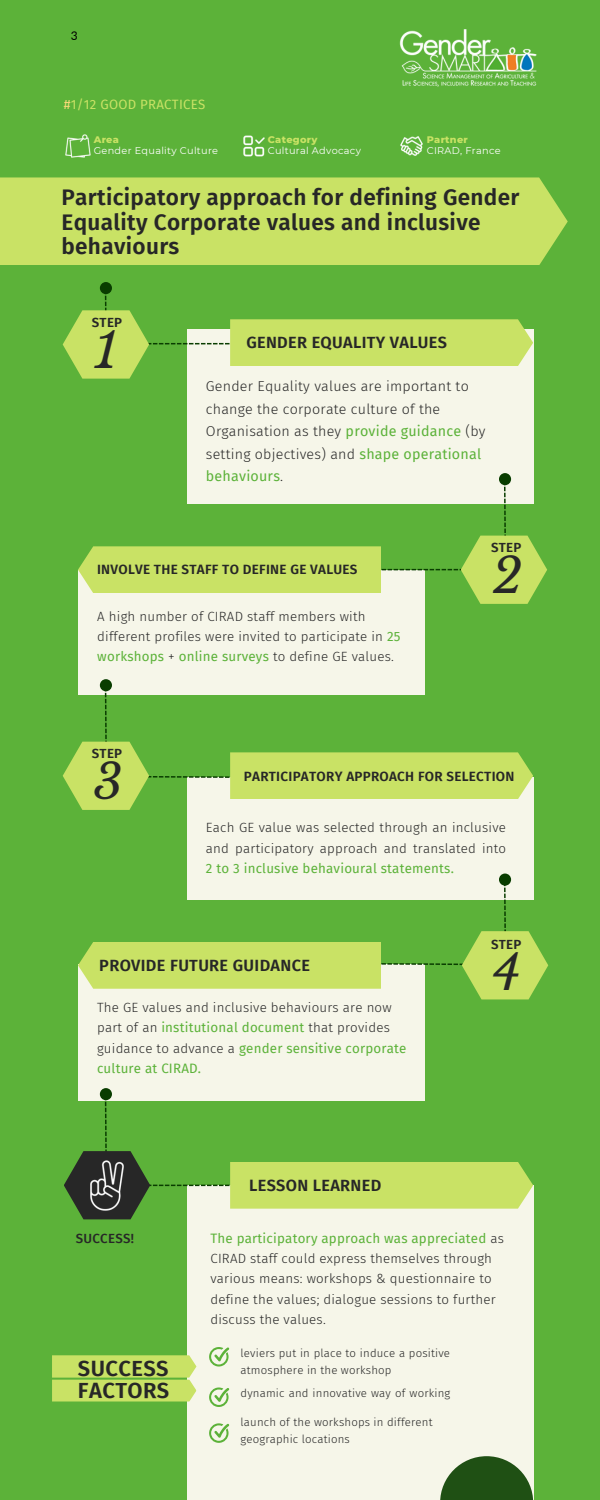
<style>
.page{position:relative;width:600px;height:1500px;background:#5cb239}
.page>*{position:absolute;margin:0;border:0;box-sizing:border-box;transform-origin:0 0}
.t1{font:italic 48px "Libre Baskerville";color:#272727}
.t2{font:600 22.6px/24.8px "Fira Sans";letter-spacing:.015em;color:#272727}
.t3{font:600 21.9px/21.8px "Fira Sans";letter-spacing:.02em;color:#272727}
.t4{font:600 16.3px "Fira Sans";letter-spacing:.02em;color:#272727}
.t5{font:300 14.3px/22.5px "Fira Sans";letter-spacing:.015em;color:#272727}
.t6{font:600 13.5px "Fira Sans";letter-spacing:.02em;color:#272727}
.t7{font:300 13.3px/20.2px "Fira Sans";letter-spacing:.015em;color:#272727}
.t8{font:13.3px "Fira Sans";letter-spacing:.015em;color:#5cb239}
.t9{font:600 13.3px "Fira Sans";letter-spacing:.02em;color:#272727}
.t10{font:500 13.3px "Fira Sans";letter-spacing:.02em;color:#272727}
.t11{font:13.2px "Fira Sans";letter-spacing:.02em;color:#c9e265}
.t12{font:12px "Lato";color:#000}
.t13{font:300 11.4px/17.2px "Fira Sans";letter-spacing:.015em;color:#272727}
.t14{font:9.8px "Montserrat";letter-spacing:.03em;color:#fefefe}
.t15{font:800 9.8px "Montserrat";letter-spacing:.03em;color:#c9e265}
.s1{color:#fada79}
.s2{font-weight:400;color:#5cb239}
</style>
<div class="page">
<div style="left:0;top:177px;width:568px;height:88px;background:#c9e265"></div>
<div style="left:187px;top:329px;width:348px;height:175px;background:#f6f6e9"></div>
<div style="left:187px;top:777px;width:348px;height:123px;background:#f6f6e9"></div>
<div style="left:187px;top:1185px;width:348px;height:315px;background:#f6f6e9"></div>
<div style="left:78px;top:570px;width:348px;height:125px;background:#f6f6e9"></div>
<div style="left:78px;top:964px;width:348px;height:137px;background:#f6f6e9"></div>
<div style="left:230px;top:319px;width:303px;height:47px;background:#c9e265"></div>
<div style="left:230px;top:752px;width:303px;height:47px;background:#c9e265"></div>
<div style="left:230px;top:1162px;width:303px;height:47px;background:#c9e265"></div>
<div style="left:78px;top:546px;width:303px;height:47px;background:#c9e265"></div>
<div style="left:78px;top:942px;width:303px;height:47px;background:#c9e265"></div>
<svg style="left:382px;top:485px;width:124px;height:85px"></svg>
<svg style="left:381px;top:886px;width:125px;height:79px"></svg>
<svg style="left:462px;top:931px;width:86px;height:68px;fill:#c9e265"></svg>
<svg style="left:105px;top:691px;width:125px;height:87px"></svg>
<svg style="left:63px;top:742px;width:86px;height:68px;fill:#c9e265"></svg>
<svg style="left:105px;top:294px;width:125px;height:51px"></svg>
<svg style="left:105px;top:1100px;width:125px;height:86px"></svg>
<svg style="left:64px;top:1151px;width:86px;height:68px;fill:#272727"></svg>
<div style="left:499px;top:473px;width:12px;height:12px;background:#093d00"></div>
<div style="left:499px;top:874px;width:12px;height:12px;background:#093d00"></div>
<div style="left:100px;top:679px;width:12px;height:12px;background:#093d00"></div>
<div style="left:100px;top:282px;width:12px;height:12px;background:#093d00"></div>
<div style="left:100px;top:1088px;width:12px;height:12px;background:#093d00"></div>
<svg style="left:440px;top:1456px;width:93px;height:44px;fill:#1f5014"></svg>
<svg style="left:63px;top:310px;width:86px;height:69px;fill:#c9e265"></svg>
<svg style="left:461px;top:536px;width:86px;height:68px;fill:#c9e265"></svg>
<svg style="left:209px;top:1347px;width:20px;height:20px"></svg>
<svg style="left:209px;top:1387px;width:20px;height:20px"></svg>
<svg style="left:209px;top:1423px;width:20px;height:20px"></svg>
<div style="left:52px;top:1355px;width:144px;height:23px;background:#c9e265"></div>
<div style="left:52px;top:1379px;width:144px;height:23px;background:#c9e265"></div>
<img style="left:399px;top:29px;width:138px;height:58px">
<img style="left:66px;top:134px;width:24px;height:24px">
<img style="left:244px;top:136px;width:20px;height:20px">
<img style="left:400px;top:136px;width:23px;height:20px">
<img style="left:81px;top:1159px;width:52px;height:52px">
<p class="t12" style="left:71px;top:28px;width:8px">3</p>
<p class="t11" style="left:64px;top:96px;width:143px"><span class="s1">#</span>1/12 GOOD PRACTICES</p>
<p class="t15" style="left:94px;top:133px;width:27px">Area</p>
<p class="t14" style="left:94px;top:145px;width:126px">Gender Equality Culture</p>
<p class="t15" style="left:268px;top:133px;width:51px">Category</p>
<p class="t14" style="left:268px;top:145px;width:95px">Cultural Advocacy</p>
<p class="t15" style="left:427px;top:133px;width:43px">Partner</p>
<p class="t14" style="left:427px;top:145px;width:75px">CIRAD, France</p>
<h2 class="t2" style="left:61px;top:185px;width:460px">Participatory approach for defining Gender<br>Equality Corporate values and inclusive behaviours</h2>
<p class="t9" style="left:92px;top:314px;width:32px">STEP</p>
<h1 class="t1" style="left:95px;top:321px;width:24px">1</h1>
<p class="t4" style="left:246px;top:333px;width:202px">GENDER EQUALITY VALUES</p>
<p class="t5" style="left:206px;top:375px;width:281px">Gender Equality values are important to change the corporate culture of the Organisation as they <span class="s2">provide guidance</span> (by setting objectives) and <span class="s2">shape operational behaviours</span>.</p>
<p class="t9" style="left:491px;top:540px;width:32px">STEP</p>
<p class="t6" style="left:97px;top:561px;width:262px">INVOLVE THE STAFF TO DEFINE GE VALUES</p>
<p class="t7" style="left:97px;top:606px;width:305px">A high number of CIRAD staff members with different profiles were invited to participate in <span class="s2">25 workshops</span> + <span class="s2">online surveys</span> to define GE values.</p>
<p class="t9" style="left:92px;top:745px;width:32px">STEP</p>
<h1 class="t1" style="left:493px;top:547px;width:31px">2</h1>
<h1 class="t1" style="left:93px;top:752px;width:31px">3</h1>
<p class="t6" style="left:244px;top:769px;width:272px">PARTICIPATORY APPROACH FOR SELECTION</p>
<p class="t7" style="left:206px;top:818px;width:302px">Each GE value was selected through an inclusive and participatory approach and translated into</p>
<p class="t8" style="left:206px;top:860px;width:249px">2 to 3 inclusive behavioural statements.</p>
<p class="t9" style="left:491px;top:936px;width:32px">STEP</p>
<p class="t4" style="left:99px;top:956px;width:212px">PROVIDE FUTURE GUIDANCE</p>
<p class="t7" style="left:97px;top:998px;width:311px">The GE values and inclusive behaviours are now part of an <span class="s2">institutional document</span> that provides guidance to advance a <span class="s2">gender sensitive corporate culture at CIRAD.</span></p>
<p class="t4" style="left:249px;top:1175px;width:134px">LESSON LEARNED</p>
<h1 class="t1" style="left:493px;top:943px;width:29px">4</h1>
<p class="t10" style="left:76px;top:1231px;width:60px">SUCCESS!</p>
<h3 class="t3" style="left:78px;top:1358px;width:93px">SUCCESS<br>FACTORS</h3>
<p class="t7" style="left:211px;top:1228px;width:295px"><span class="s2">The participatory approach was appreciated</span> as CIRAD staff could express themselves through various means: workshops &amp; questionnaire to define the values; dialogue sessions to further discuss the values.</p>
<p class="t13" style="left:241px;top:1344px;width:211px">leviers put in place to induce a positive atmosphere in the workshop</p>
<p class="t13" style="left:241px;top:1385px;width:211px">dynamic and innovative way of working</p>
<p class="t13" style="left:241px;top:1413px;width:194px">launch of the workshops in different geographic locations</p>
</div>
